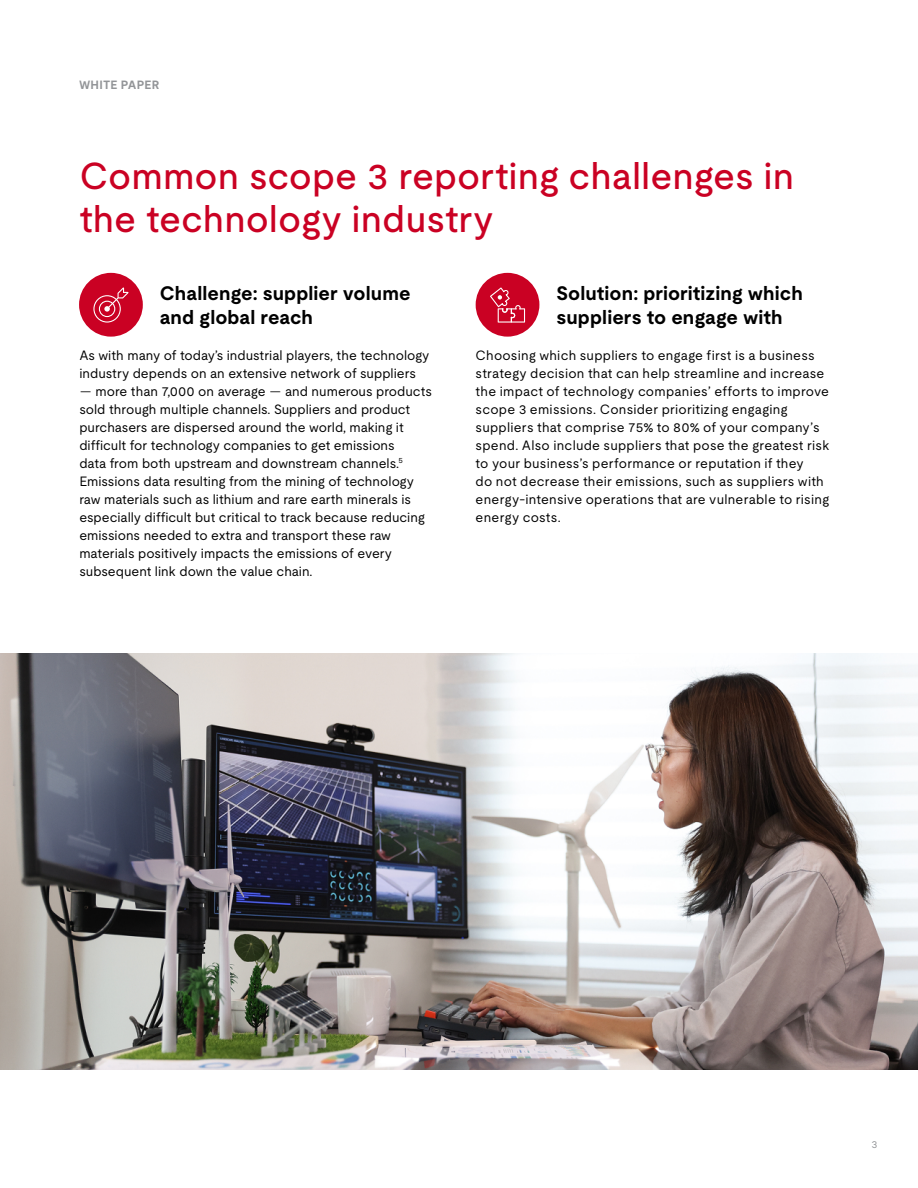
<style>
.page{position:relative;width:918px;height:1188px;background:#fff}
.page>*{position:absolute;margin:0;border:0;box-sizing:border-box;transform-origin:0 0}
.t1{font:500 37.5px/43.5px "UL Moderat";color:#ca0123}
.t2{font:700 19.5px/24px "UL Moderat";letter-spacing:.005em;color:#000}
.t3{font:13.5px/18px "UL Moderat";color:#000}
.t4{font:700 12px "UL Moderat";letter-spacing:.015em;color:#939598}
.t5{font:10.5px "UL Moderat";color:#939598}
</style>
<div class="page">
<div style="left:79px;top:273px;width:64px;height:64px;background:#ca0123;border-radius:50%"></div>
<img style="left:0;top:653px;width:918px;height:416px">
<svg style="left:93px;top:287px;width:36px;height:36px"></svg>
<div style="left:476px;top:273px;width:63px;height:64px;background:#ca0123;border-radius:50%"></div>
<svg style="left:490px;top:288px;width:35px;height:35px"></svg>
<p class="t4" style="left:79px;top:75px;width:82px">WHITE PAPER</p>
<h1 class="t1" style="left:79px;top:153px;width:716px">Common scope 3 reporting challenges in the technology industry</h1>
<h2 class="t2" style="left:160px;top:281px;width:252px">Challenge: supplier volume and global reach</h2>
<p class="t3" style="left:79px;top:345px;width:352px">As with many of today’s industrial players, the technology industry depends on an extensive network of suppliers</p>
<p class="t3" style="left:79px;top:381px;width:354px">— more than 7,000 on average — and numerous products sold through multiple channels. Suppliers and product purchasers are dispersed around the world, making it difficult for technology companies to get emissions<br>data from both upstream and downstream channels.<sup>5<br></sup>Emissions data resulting from the mining of technology raw materials such as lithium and rare earth minerals is especially difficult but critical to track because reducing emissions needed to extra and transport these raw materials positively impacts the emissions of every subsequent link down the value chain.</p>
<h2 class="t2" style="left:556px;top:281px;width:248px">Solution: prioritizing which suppliers to engage with</h2>
<p class="t3" style="left:476px;top:345px;width:355px">Choosing which suppliers to engage first is a business strategy decision that can help streamline and increase the impact of technology companies’ efforts to improve scope 3 emissions. Consider prioritizing engaging suppliers that comprise 75% to 80% of your company’s spend. Also include suppliers that pose the greatest risk to your business’s performance or reputation if they<br>do not decrease their emissions, such as suppliers with energy-intensive operations that are vulnerable to rising energy costs.</p>
<p class="t5" style="left:871px;top:1136px;width:8px">3</p>
</div>
